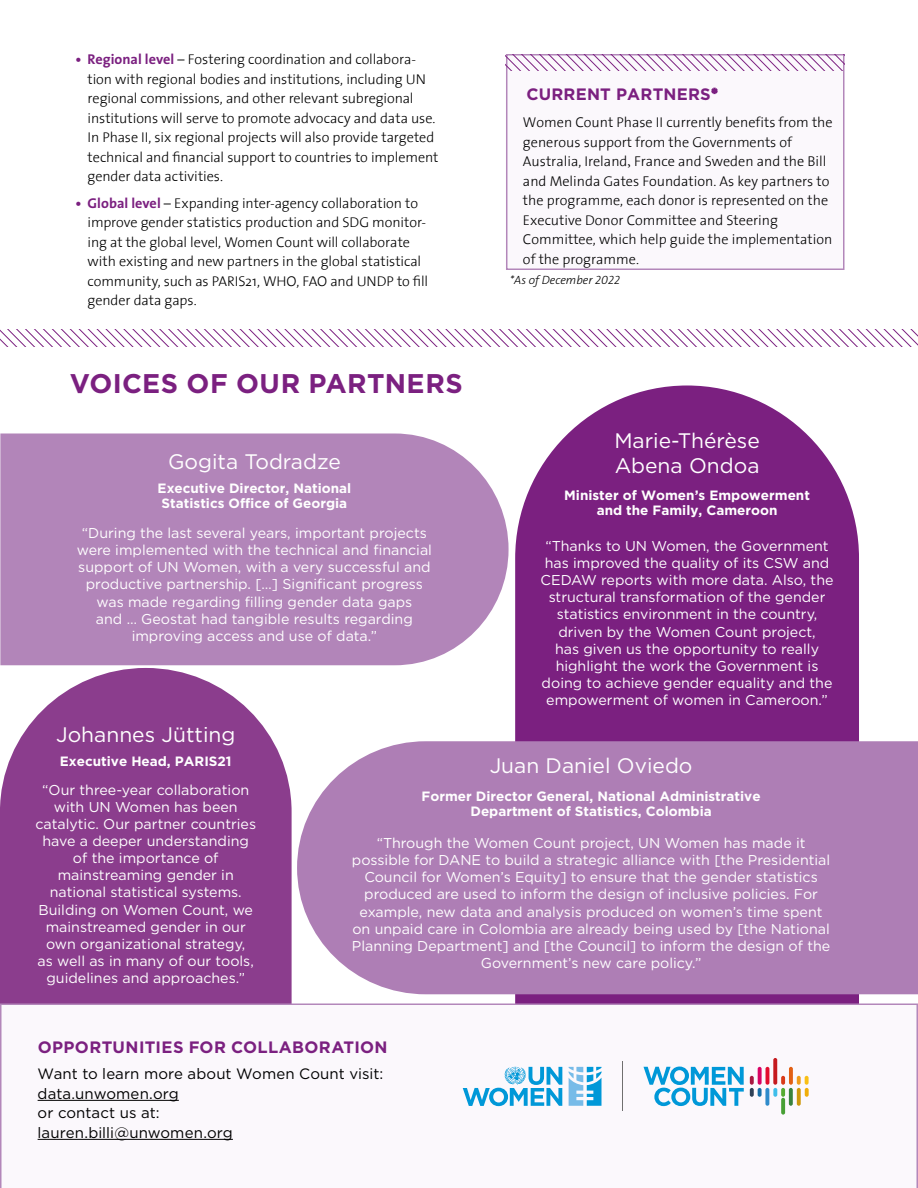
<style>
.page{position:relative;width:918px;height:1188px;background:#fff}
.page>*{position:absolute;margin:0;border:0;box-sizing:border-box;transform-origin:0 0}
.t1{font:700 27px "Gotham";letter-spacing:.015em;color:#7b2080}
.t2{font:21px/25.5px "Gotham";color:#fff}
.t3{font:700 16.5px "Gotham";letter-spacing:.015em;color:#7b2080}
.t4{font:15px/19.5px "Gotham";letter-spacing:.005em;color:#000}
.t5{font:14.25px/17.1px "Gotham";color:#fff;text-align:center}
.t6{font:300 14.25px/19.5px "The Sans";color:#000}
.t7{font:300 14.25px "The Sans C4 s";color:#000}
.t8{font:700 13.5px/15px "Gotham";color:#fff;text-align:center}
.t9{font:italic 300 12px "The Sans C4 s";color:#000}
.s1{font-weight:700;color:#7b2080}
.s2{font-family:"Minion Pro";font-weight:400}
.s3{font-family:"The Sans C4 s"}
.s4{font-family:"The Sans"}
</style>
<div class="page">
<div style="left:0;top:433px;width:509px;height:232px;background:#b285b9"></div>
<svg style="left:0;top:668px;width:292px;height:336px;background:#954f97"></svg>
<div style="left:506px;top:54px;width:338px;height:216px;background:#fbf8fc;border:2px solid #b387ba"></div>
<svg style="left:515px;top:386px;width:344px;height:618px;background:#88368c"></svg>
<div style="left:297px;top:741px;width:621px;height:253px;background:#ae7eb5"></div>
<svg style="left:0;top:1004px;width:918px;height:184px"></svg>
<hr style="left:38px;top:1100px;width:141px;height:1px;background:#000">
<hr style="left:38px;top:1139px;width:195px;height:1px;background:#000">
<hr style="left:622px;top:1062px;width:1px;height:49px;background:#706f6f">
<svg style="left:644px;top:1067px;width:100px;height:39px"></svg>
<svg style="left:758px;top:1067px;width:4px;height:18px"></svg>
<hr style="left:766px;top:1067px;width:3px;height:18px;background:#e20d2e;border-radius:2px">
<svg style="left:789px;top:1067px;width:4px;height:18px"></svg>
<svg style="left:773px;top:1058px;width:4px;height:27px"></svg>
<svg style="left:797px;top:1076px;width:12px;height:21px"></svg>
<svg style="left:750px;top:1076px;width:12px;height:21px"></svg>
<svg style="left:797px;top:1088px;width:4px;height:18px"></svg>
<svg style="left:789px;top:1088px;width:4px;height:18px"></svg>
<svg style="left:765px;top:1088px;width:4px;height:18px"></svg>
<svg style="left:781px;top:1098px;width:4px;height:17px"></svg>
<svg style="left:773px;top:1076px;width:12px;height:21px"></svg>
<svg style="left:463px;top:1066px;width:99px;height:40px"></svg>
<svg style="left:569px;top:1067px;width:32px;height:39px"></svg>
<svg style="left:0;top:330px;width:918px;height:16px"></svg>
<svg style="left:506px;top:54px;width:338px;height:16px"></svg>
<p class="t6" style="left:88px;top:49px;width:352px;text-indent:-12px"><span class="s1">• Regional level</span> – Fostering coordination and collabora&shy;tion with regional bodies and institutions, including UN regional commissions, and other relevant subregional institutions will serve to promote advocacy and data use.<br>In Phase II, six regional projects will also provide targeted technical and financial support to countries to implement gender data activities.</p>
<p class="t6" style="left:88px;top:193px;width:342px;text-indent:-12px"><span class="s1">• Global level</span> – Expanding inter-agency collaboration to improve gender statistics production and SDG monitor&shy;ing at the global level, Women Count will collaborate with existing and new partners in the global statistical community, such as PARIS21, WHO, FAO and UNDP to fill gender data gaps.</p>
<h1 class="t1" style="left:70px;top:368px;width:394px">VOICES OF OUR PARTNERS</h1>
<h2 class="t2" style="left:168px;top:448px;width:174px">Gogita Todradze</h2>
<p class="t8" style="left:158px;top:480px;width:195px;text-align:left">Executive Director, National<br>Statistics Office of Georgia</p>
<p class="t5" style="left:77px;top:524px;width:357px">“During the last several years, important projects were implemented with the technical and financial support of UN Women, with a very successful and productive partnership. […] Significant progress was made regarding filling gender data gaps<br>and … Geostat had tangible results regarding improving access and use of data.”</p>
<p class="t3" style="left:526px;top:84px;width:193px">CURRENT PARTNERS*</p>
<p class="t6" style="left:523px;top:112px;width:311px">Women Count Phase II currently benefits from the generous support from the Governments of<br>Australia, Ireland<span class="s2">,</span> <span class="s3">France</span> and Sweden <span class="s3">and the Bill</span></p>
<p class="t7" style="left:523px;top:172px;width:308px">and Melinda Gates Foundation. <span class="s4">As key partners to</span></p>
<p class="t6" style="left:523px;top:190px;width:311px">the programme, each donor is represented on the Executive Donor Committee and Steering Committee, which help guide the implementation of the programme.</p>
<p class="t9" style="left:510px;top:273px;width:112px">*As of December 2022</p>
<h2 class="t2" style="left:614px;top:427px;width:147px">Marie-Thérèse<br>Abena Ondoa</h2>
<p class="t8" style="left:564px;top:487px;width:247px">Minister of Women’s Empowerment and the Family, Cameroon</p>
<p class="t5" style="left:541px;top:537px;width:294px">“Thanks to UN Women, the Government has improved the quality of its CSW and CEDAW reports with more data. Also, the structural transformation of the gender statistics environment in the country, driven by the Women Count project,<br>has given us the opportunity to really highlight the work the Government is doing to achieve gender equality and the empowerment of women in Cameroon.”</p>
<h2 class="t2" style="left:56px;top:722px;width:181px">Johannes Jütting</h2>
<p class="t8" style="left:60px;top:753px;width:173px">Executive Head, PARIS21</p>
<h2 class="t2" style="left:490px;top:752px;width:204px">Juan Daniel Oviedo</h2>
<p class="t8" style="left:422px;top:788px;width:341px">Former Director General, National Administrative<br>Department of Statistics, Colombia</p>
<p class="t5" style="left:352px;top:834px;width:480px">“Through the Women Count project, UN Women has made it possible for DANE to build a strategic alliance with [the Presidential Council for Women’s Equity] to ensure that the gender statistics produced are used to inform the design of inclusive policies. For example, new data and analysis produced on women’s time spent on unpaid care in Colombia are already being used by [the National Planning Department] and [the Council] to inform the design of the Government’s new care policy.”</p>
<p class="t5" style="left:35px;top:781px;width:222px">“Our three-year collaboration with UN Women has been catalytic. Our partner countries have a deeper understanding of the importance of mainstreaming gender in national statistical systems.<br>Building on Women Count, we mainstreamed gender in our own organizational strategy,<br>as well as in many of our tools, guidelines and approaches.”</p>
<p class="t3" style="left:38px;top:1038px;width:351px">OPPORTUNITIES FOR COLLABORATION</p>
<p class="t4" style="left:38px;top:1064px;width:347px">Want to learn more about Women Count visit: data.unwomen.org<br>or contact us at:<br>lauren.billi@unwomen.org</p>
</div>
